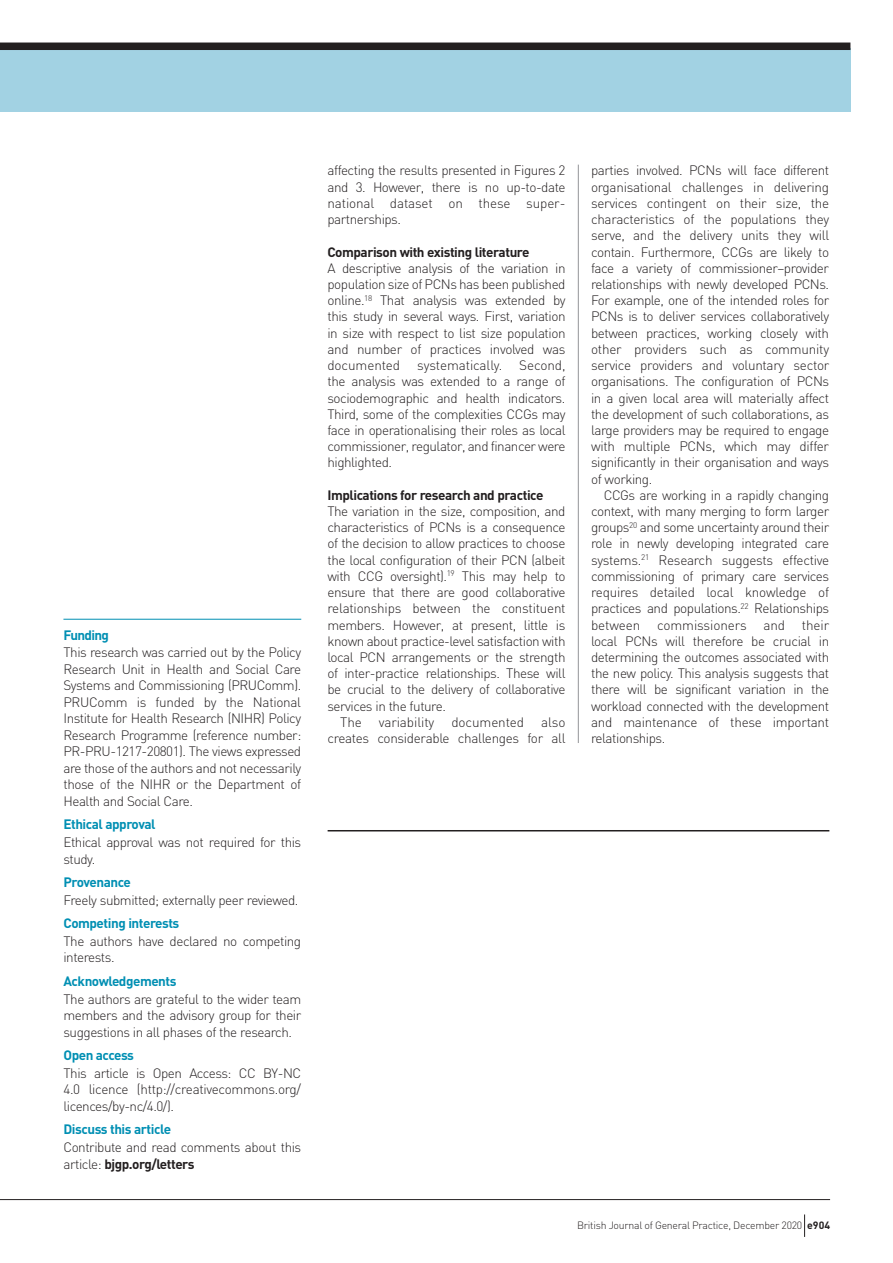
<style>
.page{position:relative;width:893px;height:1263px;background:#fff}
.page>*{position:absolute;margin:0;border:0;box-sizing:border-box;transform-origin:0 0}
.t1{font:300 13.5px/16.2px "DIN";letter-spacing:-.035em;color:#231f20;text-align:justify}
.t2{font:700 13.5px "DIN";letter-spacing:-.035em;color:#008fb3}
.t3{font:700 13.5px "DIN";letter-spacing:-.035em;color:#231f20}
.t4{font:300 13.5px "DIN";letter-spacing:-.005em;color:#231f20}
.t5{font:300 10.5px "DIN";letter-spacing:-.025em;color:#231f20}
.s1{font-weight:700}
</style>
<div class="page">
<div style="left:0;top:48px;width:850px;height:64px;background:#a2d2e3"></div>
<div style="left:0;top:43px;width:850px;height:7px;background:#231f20"></div>
<hr style="left:578px;top:165px;width:1px;height:578px;background:#939598">
<hr style="left:328px;top:830px;width:501px;height:1px;background:#231f20">
<hr style="left:63px;top:619px;width:238px;height:1px;background:#008fb3">
<hr style="left:0;top:1199px;width:830px;height:1px;background:#231f20">
<svg style="left:804px;top:1214px;width:1px;height:23px"></svg>
<p class="t2" style="left:63px;top:626px;width:47px">Funding</p>
<p class="t1" style="left:63px;top:644px;width:239px">This research was carried out by the Policy Research Unit in Health and Social Care Systems and Commissioning (PRUComm).<br>PRUComm is funded by the National Institute for Health Research (NIHR) Policy Research Programme (reference number:<br>PR-PRU-1217-20801). The views expressed are those of the authors and not necessarily those of the NIHR or the Department of Health and Social Care.</p>
<p class="t2" style="left:63px;top:815px;width:94px">Ethical approval</p>
<p class="t1" style="left:63px;top:834px;width:239px">Ethical approval was not required for this study.</p>
<p class="t2" style="left:63px;top:873px;width:69px">Provenance</p>
<p class="t1" style="left:63px;top:892px;width:237px">Freely submitted; externally peer reviewed.</p>
<p class="t2" style="left:63px;top:914px;width:117px">Competing interests</p>
<p class="t1" style="left:63px;top:933px;width:239px">The authors have declared no competing interests.</p>
<p class="t2" style="left:63px;top:972px;width:115px">Acknowledgements</p>
<p class="t1" style="left:63px;top:990px;width:239px">The authors are grateful to the wider team members and the advisory group for their suggestions in all phases of the research.</p>
<p class="t2" style="left:63px;top:1046px;width:72px">Open access</p>
<p class="t1" style="left:63px;top:1065px;width:239px">This article is Open Access: CC BY-NC 4.0 licence (http://creativecommons.org/ licences/by-nc/4.0/).</p>
<p class="t2" style="left:63px;top:1120px;width:109px">Discuss this article</p>
<p class="t1" style="left:63px;top:1139px;width:239px">Contribute and read comments about this article: <span class="s1">bjgp.org/letters</span></p>
<p class="t1" style="left:327px;top:162px;width:240px">affecting the results presented in Figures 2 and 3. However, there is no up-to-date national dataset on these super&shy;partnerships.</p>
<p class="t3" style="left:327px;top:243px;width:204px">Comparison with existing literature</p>
<p class="t1" style="left:327px;top:260px;width:240px">A descriptive analysis of the variation in population size of PCNs has been published online.<sup>18</sup> That analysis was extended by this study in several ways. First, variation in size with respect to list size population and number of practices involved was documented</p>
<p class="t1" style="left:327px;top:357px;width:240px;text-indent:192px">Second, the analysis was extended to a range of sociodemographic and health indicators.<br>Third, some of the complexities CCGs may face in operationalising their roles as local commissioner, regulator, and financer were highlighted.</p>
<p class="t3" style="left:327px;top:486px;width:217px">Implications for research and practice</p>
<p class="t1" style="left:327px;top:503px;width:240px">The variation in the size, composition, and</p>
<p class="t1" style="left:327px;top:519px;width:240px">characteristics of PCNs is a consequence</p>
<p class="t1" style="left:327px;top:535px;width:240px">of the decision to allow practices to choose</p>
<p class="t1" style="left:327px;top:552px;width:240px">the local configuration of their PCN (albeit</p>
<p class="t1" style="left:327px;top:568px;width:240px">with CCG oversight).<sup>19</sup> This may help to</p>
<p class="t1" style="left:327px;top:584px;width:240px">ensure that there are good collaborative</p>
<p class="t1" style="left:327px;top:600px;width:240px">relationships between the constituent</p>
<p class="t1" style="left:327px;top:616px;width:240px">members. However, at present, little is</p>
<p class="t1" style="left:327px;top:633px;width:240px">known about practice-level satisfaction with</p>
<p class="t1" style="left:327px;top:649px;width:240px">local PCN arrangements or the strength</p>
<p class="t1" style="left:327px;top:665px;width:240px">of inter-practice relationships. These will</p>
<p class="t1" style="left:327px;top:681px;width:240px">be crucial to the delivery of collaborative</p>
<p class="t1" style="left:327px;top:697px;width:120px">services in the future.</p>
<p class="t1" style="left:340px;top:714px;width:23px">The</p>
<p class="t4" style="left:379px;top:714px;width:57px">variability</p>
<p class="t4" style="left:451px;top:714px;width:74px">documented</p>
<p class="t4" style="left:417px;top:357px;width:87px">systematically.</p>
<p class="t1" style="left:327px;top:714px;width:240px;text-align:right">also<br>creates considerable challenges for all</p>
<p class="t1" style="left:591px;top:162px;width:240px">parties involved. PCNs will face different organisational challenges in delivering services contingent on their size, the characteristics of the populations they serve, and the delivery units they will contain. Furthermore, CCGs are likely to face a variety of commissioner–provider relationships with newly developed PCNs.<br>For example, one of the intended roles for PCNs is to deliver services collaboratively between practices, working closely with other providers such as community service providers and voluntary sector organisations. The configuration of PCNs in a given local area will materially affect the development of such collaborations, as large providers may be required to engage with multiple PCNs, which may differ significantly in their organisation and ways of working.</p>
<p class="t1" style="left:591px;top:487px;width:240px;text-indent:13px">CCGs are working in a rapidly changing context, with many merging to form larger groups<sup>20</sup> and some uncertainty around their role in newly developing integrated care systems.<sup>21</sup> Research suggests effective commissioning of primary care services requires detailed local knowledge of practices and populations.<sup>22</sup> Relationships between commissioners and their local PCNs will therefore be crucial in determining the outcomes associated with the new policy. This analysis suggests that there will be significant variation in the workload connected with the development and maintenance of these important relationships.</p>
<p class="t5" style="left:577px;top:1219px;width:254px">British Journal of General Practice, December 2020 <span class="s1">e904</span></p>
</div>
